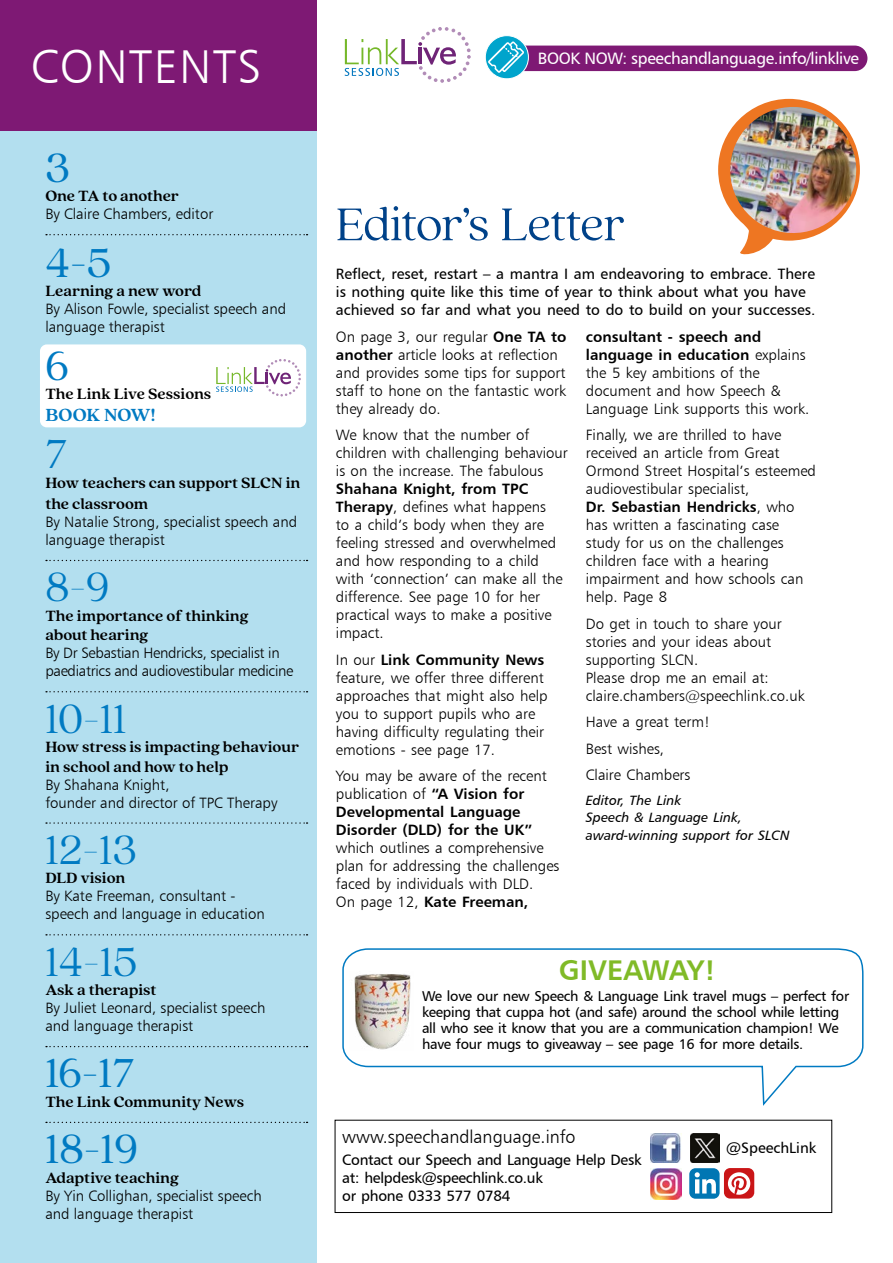
<style>
.page{position:relative;width:893px;height:1263px;background:#fff}
.page>*{position:absolute;margin:0;border:0;box-sizing:border-box;transform-origin:0 0}
.t1{font:300 51px "Quincy CF";letter-spacing:-.02em;color:#004289}
.t2{font:47.55px "Humanist 777 BT Light B";letter-spacing:.03em;color:#fff}
.t3{font:300 45px "Quincy CF";color:#007ac2}
.t4{font:45px "Quincy CF";color:#007ac2}
.t5{font:28.5px "Humanist 777 BT Bold B";color:#80ba27}
.t6{font:700 19.5px "Quincy CF";letter-spacing:-.005em;color:#007ac2}
.t7{font:18px "Humanist 777 BT Light B";color:#000}
.t8{font:700 16.5px/19.5px "Quincy CF";color:#000}
.t9{font:16.5px "Humanist 777 BT Roman B";letter-spacing:-.02em;color:#fff}
.t10{font:15px/18px "Humanist 777 BT Light B";color:#000}
.t11{font:15px/18px "Humanist 777 BT Bold B";color:#000}
.t12{font:15px/18px "Humanist 777 BT Roman B";color:#000}
.t13{font:15px/18px "Humanist 777 BT Roman B";letter-spacing:-.02em;color:#000}
.t14{font:15px/18px "Humanist 777 BT Light B";letter-spacing:-.02em;color:#000}
.t15{font:14.25px/16px "Humanist 777 BT Roman B";letter-spacing:-.02em;color:#000}
.t16{font:13.5px/16.5px "Humanist 777 BT Italic B";color:#000}
.s1{font-family:"Humanist 777 BT Bold B"}
.s2{font-family:"Humanist 777 BT Light B"}
</style>
<div class="page">
<div style="left:0;top:130px;width:317px;height:1133px;background:#b3dfef"></div>
<div style="left:40px;top:344px;width:266px;height:83px;background:#fff;border-radius:7px"></div>
<hr style="left:892px;top:222px;width:1px;height:1041px;background:#feecdf">
<div style="left:335px;top:1120px;width:497px;height:93px;border:1px solid #000"></div>
<div style="left:0;top:0;width:317px;height:130px;background:#7e1974"></div>
<img style="left:651px;top:1134px;width:30px;height:28px">
<img style="left:651px;top:1168px;width:30px;height:31px">
<img style="left:690px;top:1133px;width:29px;height:30px">
<div style="left:689px;top:1168px;width:31px;height:31px;background:#0076b3;border-radius:6px"></div>
<svg style="left:695px;top:1172px;width:21px;height:21px"></svg>
<div style="left:724px;top:1168px;width:30px;height:30px;background:#ca1517;border-radius:6px"></div>
<svg style="left:728px;top:1172px;width:22px;height:23px"></svg>
<svg style="left:46px;top:234px;width:262px;height:1px"></svg>
<svg style="left:46px;top:560px;width:262px;height:1px"></svg>
<svg style="left:46px;top:691px;width:262px;height:1px"></svg>
<svg style="left:46px;top:822px;width:262px;height:2px"></svg>
<svg style="left:46px;top:934px;width:262px;height:1px"></svg>
<svg style="left:46px;top:1046px;width:262px;height:1px"></svg>
<svg style="left:46px;top:1122px;width:262px;height:1px"></svg>
<svg style="left:718px;top:99px;width:104px;height:156px"></svg>
<img style="left:726px;top:107px;width:134px;height:130px">
<hr style="left:892px;top:0;width:1px;height:229px;background:#ee7622">
<svg style="left:892px;top:218px;width:1px;height:14px"></svg>
<svg style="left:216px;top:359px;width:85px;height:37px"></svg>
<svg style="left:345px;top:27px;width:126px;height:56px"></svg>
<div style="left:490px;top:46px;width:377px;height:25px;background:#7e1974;border-radius:13px"></div>
<svg style="left:485px;top:36px;width:43px;height:43px"></svg>
<div style="left:485px;top:35px;width:44px;height:44px;border:1px solid #fff;border-radius:50%"></div>
<svg style="left:488px;top:41px;width:36px;height:32px"></svg>
<svg style="left:342px;top:948px;width:522px;height:158px"></svg>
<img style="left:350px;top:971px;width:63px;height:80px">
<h2 class="t2" style="left:31px;top:37px;width:232px">CONTENTS</h2>
<h3 class="t4" style="left:45px;top:141px;width:26px">3</h3>
<p class="t8" style="left:45px;top:186px;width:135px">One TA to another</p>
<p class="t10" style="left:45px;top:205px;width:170px">By Claire Chambers, editor</p>
<h3 class="t4" style="left:45px;top:237px;width:67px">4-5</h3>
<p class="t8" style="left:45px;top:282px;width:158px">Learning a new word</p>
<p class="t10" style="left:45px;top:300px;width:242px">By Alison Fowle, specialist speech and language therapist</p>
<h3 class="t4" style="left:45px;top:339px;width:25px">6</h3>
<p class="t8" style="left:45px;top:384px;width:167px">The Link Live Sessions</p>
<h3 class="t6" style="left:45px;top:403px;width:112px">BOOK NOW!</h3>
<h3 class="t3" style="left:45px;top:428px;width:24px">7</h3>
<p class="t8" style="left:45px;top:472px;width:257px;line-height:21px">How teachers can support SLCN in the classroom</p>
<p class="t10" style="left:45px;top:512px;width:253px">By Natalie Strong, specialist speech and language therapist</p>
<h3 class="t3" style="left:45px;top:561px;width:65px">8-9</h3>
<p class="t8" style="left:45px;top:606px;width:205px">The importance of thinking about hearing</p>
<p class="t14" style="left:45px;top:644px;width:250px">By Dr Sebastian Hendricks, specialist in paediatrics and audiovestibular medicine</p>
<h3 class="t3" style="left:45px;top:692px;width:83px">10-11</h3>
<p class="t8" style="left:45px;top:737px;width:255px">How stress is impacting behaviour in school and how to help</p>
<p class="t10" style="left:45px;top:775px;width:234px">By Shahana Knight,<br>founder and director of TPC Therapy</p>
<h3 class="t3" style="left:45px;top:824px;width:93px">12-13</h3>
<p class="t8" style="left:45px;top:869px;width:81px">DLD vision</p>
<p class="t10" style="left:45px;top:887px;width:221px">By Kate Freeman, consultant - speech and language in education</p>
<h3 class="t3" style="left:45px;top:935px;width:93px">14-15</h3>
<p class="t8" style="left:45px;top:980px;width:113px">Ask a therapist</p>
<p class="t10" style="left:45px;top:998px;width:222px">By Juliet Leonard, specialist speech and language therapist</p>
<h3 class="t4" style="left:45px;top:1047px;width:91px">16-17</h3>
<p class="t8" style="left:45px;top:1092px;width:200px">The Link Community News</p>
<h3 class="t4" style="left:45px;top:1123px;width:94px">18-19</h3>
<p class="t8" style="left:45px;top:1168px;width:135px">Adaptive teaching</p>
<p class="t10" style="left:45px;top:1186px;width:218px">By Yin Collighan, specialist speech and language therapist</p>
<p class="t9" style="left:538px;top:48px;width:323px">BOOK NOW: speechandlanguage.info/linklive</p>
<h1 class="t1" style="left:336px;top:195px;width:290px">Editor’s Letter</h1>
<p class="t12" style="left:336px;top:265px;width:481px">Reflect, reset, restart – a mantra I am endeavoring to embrace. There is nothing quite like this time of year to think about what you have achieved so far and what you need to do to build on your successes.</p>
<p class="t10" style="left:336px;top:327px;width:232px">On page 3, our regular <span class="s1">One TA to another</span> article looks at reflection and provides some tips for support staff to hone on the fantastic work they already do.</p>
<p class="t10" style="left:336px;top:426px;width:233px">We know that the number of children with challenging behaviour is on the increase. The fabulous</p>
<p class="t11" style="left:336px;top:480px;width:194px">Shahana Knight, from TPC</p>
<p class="t10" style="left:336px;top:498px;width:228px"><span class="s1">Therapy</span>, defines what happens to a child’s body when they are feeling stressed and overwhelmed and how responding to a child with ‘connection’ can make all the difference. See page 10 for her practical ways to make a positive impact.</p>
<p class="t11" style="left:336px;top:650px;width:210px"><span class="s2">In our</span> Link Community News</p>
<p class="t10" style="left:336px;top:668px;width:213px">feature, we offer three different approaches that might also help you to support pupils who are having difficulty regulating their emotions - see page 17.</p>
<p class="t10" style="left:336px;top:767px;width:213px">You may be aware of the recent publication of <span class="s1">“A Vision for</span></p>
<p class="t11" style="left:336px;top:803px;width:198px">Developmental Language<br>Disorder (DLD) for the UK”</p>
<p class="t10" style="left:336px;top:839px;width:225px">which outlines a comprehensive plan for addressing the challenges faced by individuals with DLD.</p>
<p class="t11" style="left:336px;top:893px;width:194px"><span class="s2">On page 12,</span> Kate Freeman,</p>
<p class="t11" style="left:586px;top:327px;width:221px">consultant - speech and language in education <span class="s2">explains</span></p>
<p class="t10" style="left:586px;top:363px;width:225px">the 5 key ambitions of the document and how Speech &amp;<br>Language Link supports this work.</p>
<p class="t10" style="left:586px;top:426px;width:232px">Finally, we are thrilled to have received an article from Great<br>Ormond Street Hospital’s esteemed audiovestibular specialist,</p>
<p class="t11" style="left:586px;top:498px;width:210px">Dr. Sebastian Hendricks<span class="s2">, who</span></p>
<p class="t10" style="left:586px;top:516px;width:219px">has written a fascinating case study for us on the challenges children face with a hearing impairment and how schools can help. Page 8</p>
<p class="t10" style="left:586px;top:614px;width:220px">Do get in touch to share your stories and your ideas about supporting SLCN.<br>Please drop me an email at: claire.chambers@speechlink.co.uk</p>
<p class="t10" style="left:586px;top:709px;width:126px;line-height:26.5px">Have a great term!<br>Best wishes,<br>Claire Chambers</p>
<p class="t16" style="left:586px;top:792px;width:158px">Editor, The Link<br>Speech &amp; Language Link,</p>
<p class="t16" style="left:586px;top:827px;width:205px">award-winning support for SLCN</p>
<h3 class="t5" style="left:559px;top:952px;width:159px">GIVEAWAY!</h3>
<p class="t15" style="left:422px;top:987px;width:429px">We love our new Speech &amp; Language Link travel mugs – perfect for keeping that cuppa hot (and safe) around the school while letting all who see it know that you are a communication champion! We have four mugs to giveaway – see page 16 for more details.</p>
<p class="t7" style="left:342px;top:1126px;width:235px">www.speechandlanguage.info</p>
<p class="t13" style="left:342px;top:1151px;width:301px">Contact our Speech and Language Help Desk at: helpdesk@speechlink.co.uk<br>or phone 0333 577 0784</p>
<p class="t12" style="left:726px;top:1138px;width:92px">@SpeechLink</p>
</div>
